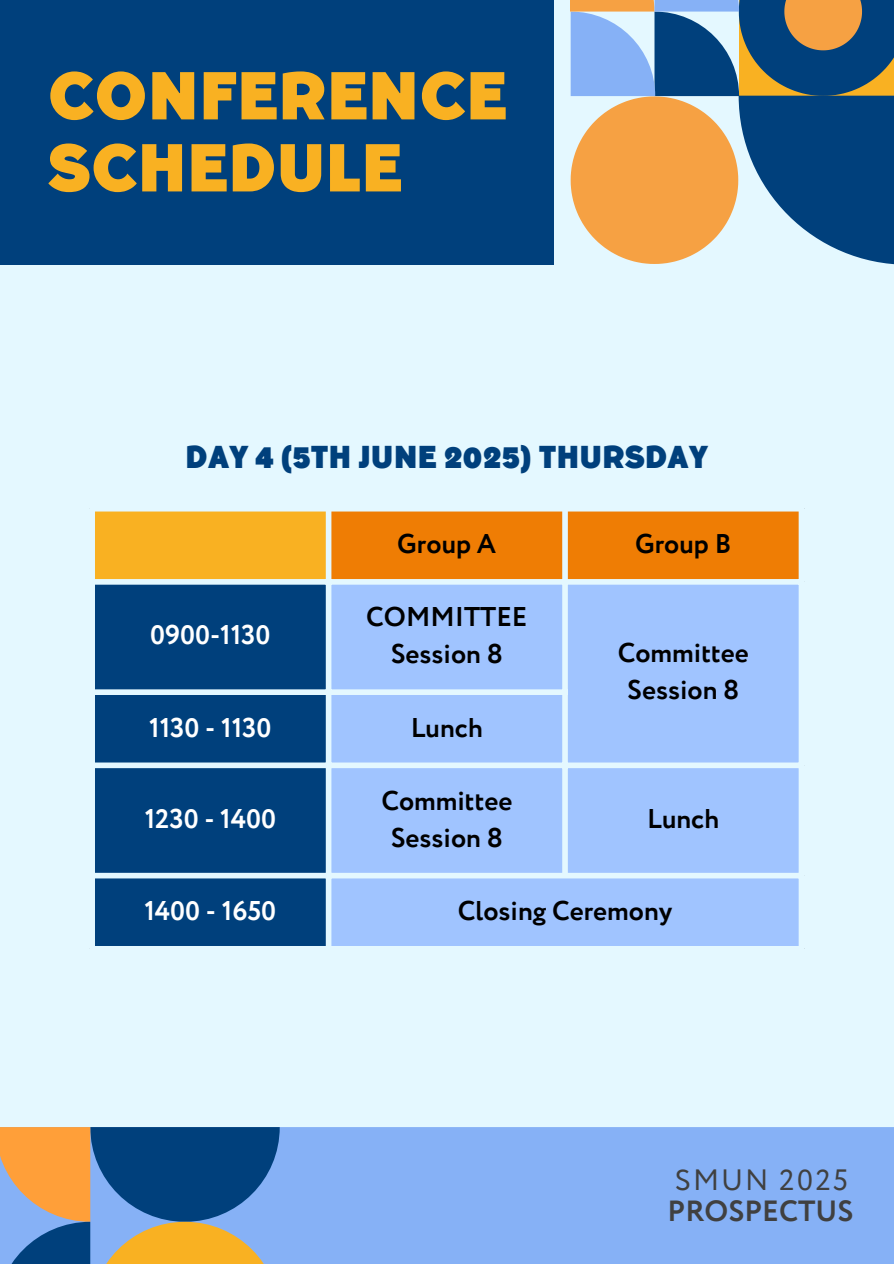
<style>
.page{position:relative;width:894px;height:1264px;background:#fff}
.page>*{position:absolute;margin:0;border:0;box-sizing:border-box;transform-origin:0 0}
.t1{font:900 67.5px/72px "TT Corals";color:#f9b122}
.t2{font:900 31.5px "TT Corals";color:#00407c}
.t3{font:29.25px "Circe";letter-spacing:.07em;color:#404040}
.t4{font:700 29.1px "Circe";color:#404040}
.t5{font:700 27px/37.2px "Circe";color:#000;text-align:center}
.t6{font:700 27px "Circe";color:#fff}
</style>
<div class="page">
<div style="left:0;top:0;width:893px;height:1263px;background:#e4f8ff"></div>
<div style="left:0;top:1127px;width:893px;height:136px;background:#86b1f6"></div>
<svg style="left:0;top:1127px;width:280px;height:136px"></svg>
<div style="left:0;top:0;width:553px;height:265px;background:#00407c"></div>
<svg style="left:570px;top:0;width:323px;height:264px"></svg>
<div style="left:92px;top:508px;width:237px;height:74px;background:#f9b122"></div>
<div style="left:331px;top:511px;width:467px;height:68px;background:#ef7d04"></div>
<div style="left:95px;top:584px;width:231px;height:362px;background:#00407c"></div>
<div style="left:331px;top:584px;width:467px;height:362px;background:#a0c4ff"></div>
<div style="left:89px;top:511px;width:6px;height:435px;background:#e4f8ff"></div>
<div style="left:326px;top:511px;width:5px;height:435px;background:#e4f8ff"></div>
<div style="left:562px;top:511px;width:5px;height:361px;background:#e4f8ff"></div>
<div style="left:89px;top:506px;width:715px;height:5px;background:#e4f8ff"></div>
<div style="left:89px;top:579px;width:715px;height:5px;background:#e4f8ff"></div>
<div style="left:89px;top:689px;width:478px;height:6px;background:#e4f8ff"></div>
<div style="left:89px;top:762px;width:715px;height:6px;background:#e4f8ff"></div>
<div style="left:89px;top:872px;width:715px;height:6px;background:#e4f8ff"></div>
<p class="t1" style="left:48px;top:61px;width:460px">CONFERENCE<br>SCHEDULE</p>
<p class="t2" style="left:185px;top:438px;width:524px">DAY 4 (5TH JUNE 2025) THURSDAY</p>
<h2 class="t6" style="left:150px;top:616px;width:122px">0900-1130</h2>
<h1 class="t5" style="left:397px;top:527px;width:100px">Group A</h1>
<p class="t5" style="left:635px;top:527px;width:98px">Group B</p>
<p class="t5" style="left:366px;top:600px;width:163px">COMMITTEE<br>Session 8</p>
<p class="t5" style="left:617px;top:636px;width:132px">Committee<br>Session 8</p>
<p class="t6" style="left:149px;top:709px;width:124px">1130 - 1130</p>
<p class="t5" style="left:411px;top:710px;width:73px">Lunch</p>
<p class="t6" style="left:145px;top:800px;width:133px">1230 - 1400</p>
<p class="t5" style="left:381px;top:783px;width:132px">Committee<br>Session 8</p>
<p class="t5" style="left:647px;top:801px;width:73px">Lunch</p>
<p class="t6" style="left:144px;top:892px;width:133px">1400 - 1650</p>
<p class="t5" style="left:457px;top:893px;width:216px">Closing Ceremony</p>
<p class="t3" style="left:674px;top:1160px;width:174px">SMUN 2025</p>
<p class="t4" style="left:667px;top:1191px;width:187px">PROSPECTUS</p>
</div>
